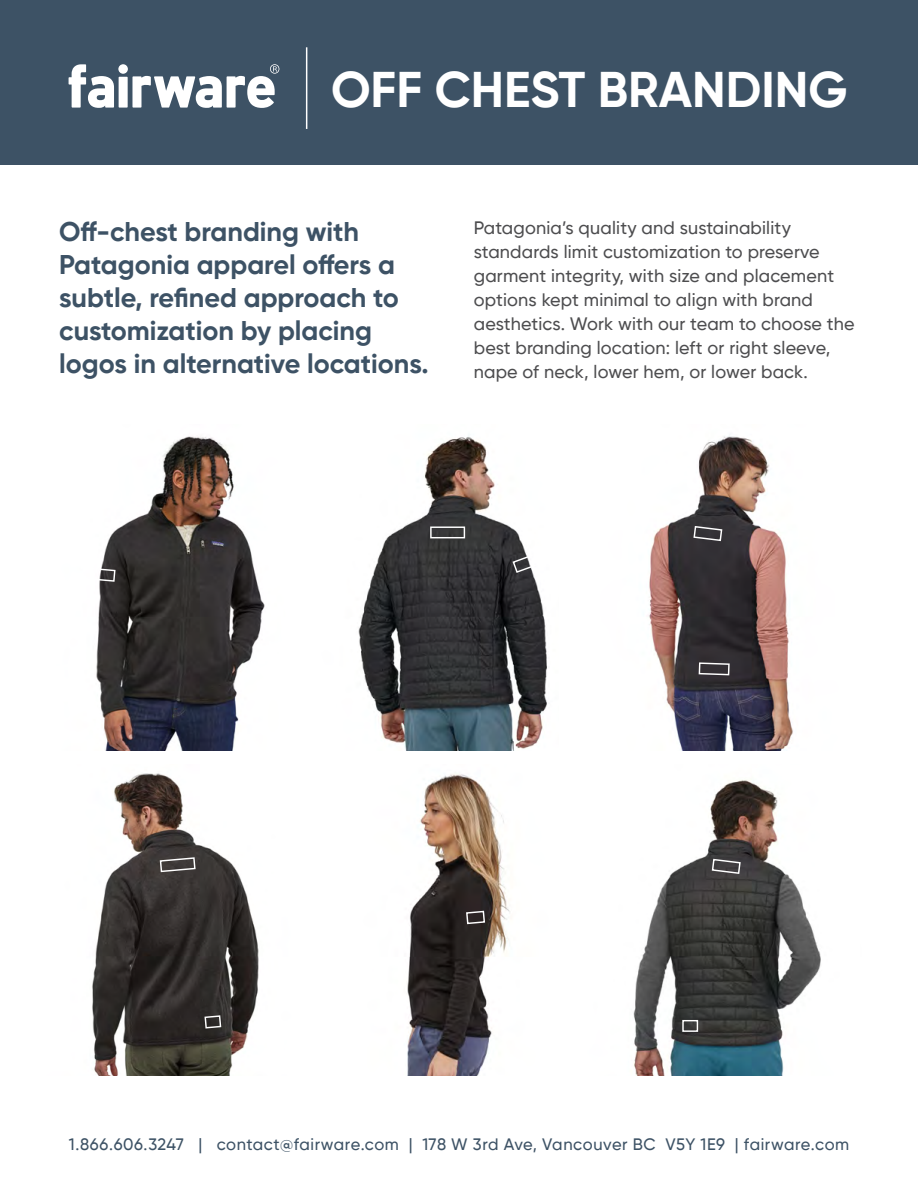
<style>
.page{position:relative;width:918px;height:1188px;background:#fff}
.page>*{position:absolute;margin:0;border:0;box-sizing:border-box;transform-origin:0 0}
.t1{font:700 49.95px "Gilroy";color:#fff}
.t2{font:700 27px/33px "Gilroy";color:#3d5265}
.t3{font:500 18px/24px "Gilroy";letter-spacing:.01em;color:#4d4d4f}
.t4{font:500 16.5px "Gilroy";letter-spacing:.03em;color:#3d5265}
</style>
<div class="page">
<img style="left:96px;top:436px;width:169px;height:314px">
<svg style="left:96px;top:566px;width:20px;height:17px"></svg>
<img style="left:358px;top:436px;width:189px;height:314px">
<div style="left:430px;top:527px;width:35px;height:11px;border:1px solid #fff"></div>
<svg style="left:512px;top:549px;width:35px;height:25px"></svg>
<img style="left:648px;top:436px;width:145px;height:314px">
<svg style="left:693px;top:525px;width:30px;height:17px"></svg>
<svg style="left:698px;top:662px;width:32px;height:14px"></svg>
<img style="left:407px;top:774px;width:103px;height:302px">
<svg style="left:465px;top:910px;width:21px;height:15px"></svg>
<img style="left:92px;top:773px;width:167px;height:303px">
<svg style="left:159px;top:856px;width:37px;height:17px"></svg>
<svg style="left:204px;top:1015px;width:18px;height:14px"></svg>
<img style="left:633px;top:780px;width:188px;height:296px">
<svg style="left:711px;top:858px;width:31px;height:17px"></svg>
<div style="left:682px;top:1020px;width:16px;height:12px;border:1px solid #fff"></div>
<div style="left:0;top:0;width:918px;height:164px;background:#3d5265"></div>
<svg style="left:69px;top:64px;width:210px;height:44px"></svg>
<hr style="left:306px;top:47px;width:1px;height:82px;background:#fff">
<h1 class="t1" style="left:331px;top:59px;width:518px">OFF CHEST BRANDING</h1>
<h2 class="t2" style="left:59px;top:215px;width:371px">Off-chest branding with<br>Patagonia apparel offers a subtle, refined approach to customization by placing logos in alternative locations.</h2>
<p class="t3" style="left:474px;top:216px;width:382px">Patagonia’s quality and sustainability standards limit customization to preserve garment integrity, with size and placement options kept minimal to align with brand aesthetics. Work with our team to choose the best branding location: left or right sleeve, nape of neck, lower hem, or lower back.</p>
<p class="t4" style="left:69px;top:1134px;width:782px">1.866.606.3247 | contact@fairware.com | 178 W 3rd Ave, Vancouver BC V5Y 1E9 | fairware.com</p>
</div>
